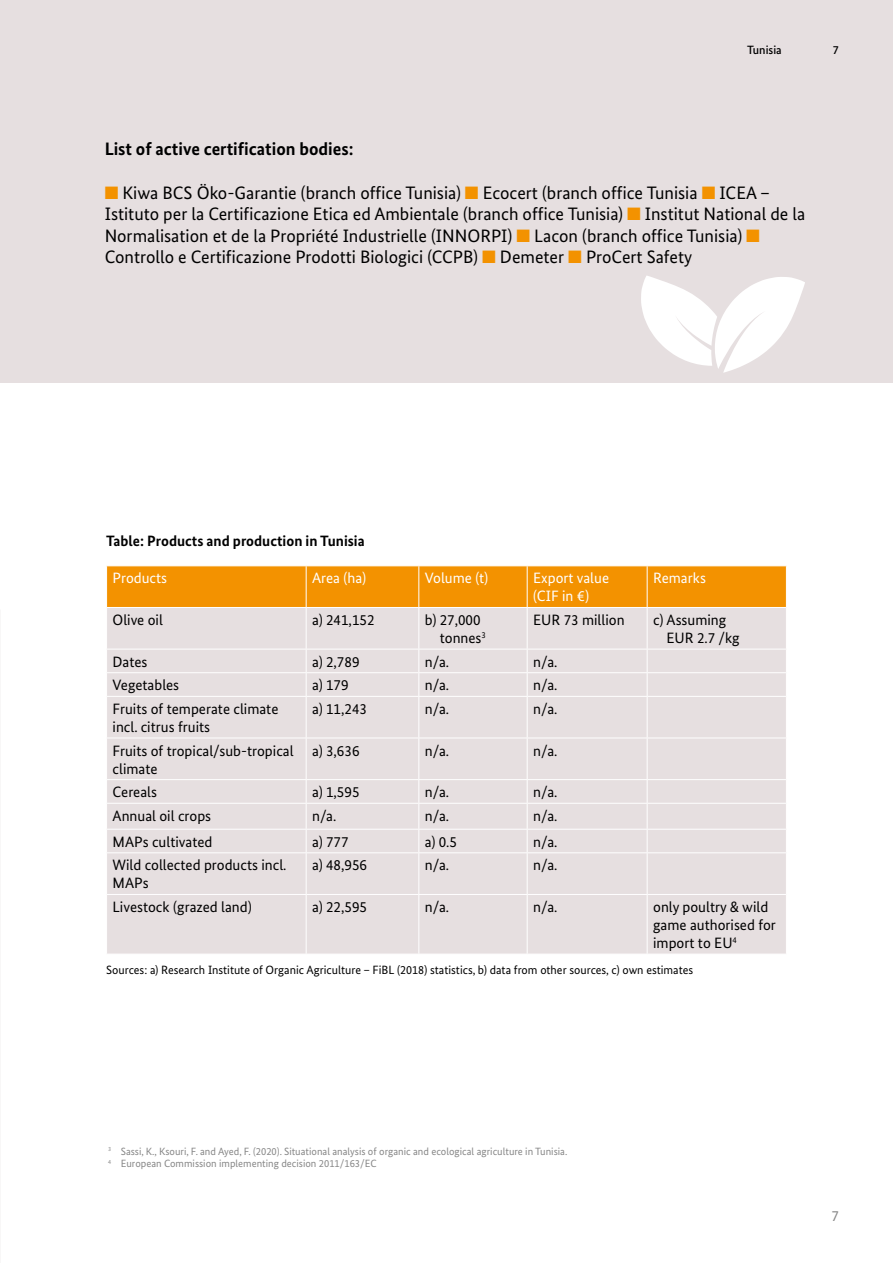
<style>
.page{position:relative;width:893px;height:1263px;background:#fff}
.page>*{position:absolute;margin:0;border:0;box-sizing:border-box;transform-origin:0 0}
.Einf__Abs{font:18px/21.6px "Bundes Sans";color:#000}
.Einf__Abs-2{font:700 18px "Bundes Sans";color:#000}
.Einf__Abs-3{font:15px/18px "Bundes Sans";color:#000}
.Einf__Abs-4{font:15px "Bundes Sans";color:#fff}
.Einf__Abs-5{font:700 15px "Bundes Sans";color:#000}
.t1{font:15px "Bundes Sans";color:#878787}
.Einf__Abs-6{font:12px "Bundes Sans";color:#000}
.Einf__Abs-7{font:500 12px "Bundes Sans";color:#000}
.Fußnote{font:10.5px "Bundes Sans";color:#878787}
.s1{color:#f39200}
</style>
<div class="page">
<div style="left:107px;top:566px;width:679px;height:41px;background:#f39200"></div>
<div style="left:107px;top:608px;width:679px;height:346px;background:#e6dfe0"></div>
<hr style="left:306px;top:566px;width:1px;height:41px;background:#fff">
<hr style="left:418px;top:566px;width:1px;height:41px;background:#fff">
<hr style="left:527px;top:566px;width:1px;height:41px;background:#fff">
<hr style="left:647px;top:566px;width:1px;height:41px;background:#fff">
<hr style="left:306px;top:608px;width:1px;height:41px;background:#fff">
<hr style="left:418px;top:608px;width:1px;height:41px;background:#fff">
<hr style="left:527px;top:608px;width:1px;height:41px;background:#fff">
<hr style="left:647px;top:608px;width:1px;height:41px;background:#fff">
<hr style="left:106px;top:649px;width:200px;height:1px;background:#fff">
<hr style="left:306px;top:649px;width:113px;height:1px;background:#fff">
<hr style="left:419px;top:649px;width:108px;height:1px;background:#fff">
<hr style="left:527px;top:649px;width:120px;height:1px;background:#fff">
<hr style="left:647px;top:649px;width:140px;height:1px;background:#fff">
<hr style="left:106px;top:672px;width:200px;height:1px;background:#fff">
<hr style="left:306px;top:672px;width:113px;height:1px;background:#fff">
<svg style="left:306px;top:650px;width:1px;height:46px"></svg>
<hr style="left:419px;top:672px;width:108px;height:1px;background:#fff">
<svg style="left:418px;top:650px;width:1px;height:46px"></svg>
<hr style="left:527px;top:672px;width:120px;height:1px;background:#fff">
<svg style="left:527px;top:650px;width:1px;height:46px"></svg>
<hr style="left:647px;top:672px;width:140px;height:1px;background:#fff">
<svg style="left:647px;top:650px;width:1px;height:46px"></svg>
<hr style="left:106px;top:696px;width:200px;height:1px;background:#fff">
<hr style="left:306px;top:696px;width:113px;height:1px;background:#fff">
<hr style="left:306px;top:697px;width:1px;height:41px;background:#fff">
<hr style="left:419px;top:696px;width:108px;height:1px;background:#fff">
<hr style="left:418px;top:697px;width:1px;height:41px;background:#fff">
<hr style="left:527px;top:696px;width:120px;height:1px;background:#fff">
<hr style="left:527px;top:697px;width:1px;height:41px;background:#fff">
<hr style="left:647px;top:696px;width:140px;height:1px;background:#fff">
<hr style="left:647px;top:697px;width:1px;height:41px;background:#fff">
<hr style="left:106px;top:738px;width:200px;height:1px;background:#fff">
<hr style="left:306px;top:738px;width:113px;height:1px;background:#fff">
<hr style="left:306px;top:738px;width:1px;height:41px;background:#fff">
<hr style="left:419px;top:738px;width:108px;height:1px;background:#fff">
<hr style="left:418px;top:738px;width:1px;height:41px;background:#fff">
<hr style="left:527px;top:738px;width:120px;height:1px;background:#fff">
<hr style="left:527px;top:738px;width:1px;height:41px;background:#fff">
<hr style="left:647px;top:738px;width:140px;height:1px;background:#fff">
<hr style="left:647px;top:738px;width:1px;height:41px;background:#fff">
<hr style="left:106px;top:779px;width:200px;height:1px;background:#fff">
<hr style="left:306px;top:779px;width:113px;height:1px;background:#fff">
<hr style="left:419px;top:779px;width:108px;height:1px;background:#fff">
<hr style="left:527px;top:779px;width:120px;height:1px;background:#fff">
<hr style="left:647px;top:779px;width:140px;height:1px;background:#fff">
<hr style="left:106px;top:803px;width:200px;height:1px;background:#fff">
<hr style="left:306px;top:803px;width:113px;height:1px;background:#fff">
<hr style="left:419px;top:803px;width:108px;height:1px;background:#fff">
<hr style="left:527px;top:803px;width:120px;height:1px;background:#fff">
<hr style="left:647px;top:803px;width:140px;height:1px;background:#fff">
<hr style="left:106px;top:829px;width:200px;height:1px;background:#fff">
<hr style="left:306px;top:829px;width:113px;height:1px;background:#fff">
<svg style="left:306px;top:780px;width:1px;height:72px"></svg>
<hr style="left:419px;top:829px;width:108px;height:1px;background:#fff">
<svg style="left:418px;top:780px;width:1px;height:72px"></svg>
<hr style="left:527px;top:829px;width:120px;height:1px;background:#fff">
<svg style="left:527px;top:780px;width:1px;height:72px"></svg>
<hr style="left:647px;top:829px;width:140px;height:1px;background:#fff">
<svg style="left:647px;top:780px;width:1px;height:72px"></svg>
<hr style="left:106px;top:852px;width:200px;height:1px;background:#fff">
<hr style="left:306px;top:852px;width:113px;height:1px;background:#fff">
<hr style="left:306px;top:853px;width:1px;height:41px;background:#fff">
<hr style="left:419px;top:852px;width:108px;height:1px;background:#fff">
<hr style="left:418px;top:853px;width:1px;height:41px;background:#fff">
<hr style="left:527px;top:852px;width:120px;height:1px;background:#fff">
<hr style="left:527px;top:853px;width:1px;height:41px;background:#fff">
<hr style="left:647px;top:852px;width:140px;height:1px;background:#fff">
<hr style="left:647px;top:853px;width:1px;height:41px;background:#fff">
<hr style="left:106px;top:894px;width:200px;height:1px;background:#fff">
<hr style="left:306px;top:894px;width:113px;height:1px;background:#fff">
<hr style="left:306px;top:895px;width:1px;height:59px;background:#fff">
<hr style="left:419px;top:894px;width:108px;height:1px;background:#fff">
<hr style="left:418px;top:895px;width:1px;height:59px;background:#fff">
<hr style="left:527px;top:894px;width:120px;height:1px;background:#fff">
<hr style="left:527px;top:895px;width:1px;height:59px;background:#fff">
<hr style="left:647px;top:894px;width:140px;height:1px;background:#fff">
<hr style="left:647px;top:895px;width:1px;height:59px;background:#fff">
<div style="left:0;top:0;width:893px;height:383px;background:#e6dfe0"></div>
<svg style="left:641px;top:276px;width:164px;height:97px"></svg>
<p class="Einf__Abs-7" style="left:747px;top:43px;width:36px">Tunisia</p>
<p class="Einf__Abs-7" style="left:833px;top:43px;width:7px">7</p>
<p class="Einf__Abs-2" style="left:105px;top:138px;width:250px">List of active certification bodies:</p>
<p class="Einf__Abs" style="left:105px;top:182px;width:702px"><span class="s1">■</span> Kiwa BCS Öko-Garantie (branch office Tunisia) <span class="s1">■</span> Ecocert (branch office Tunisia <span class="s1">■</span> ICEA – Istituto per la Certificazione Etica ed Ambientale (branch office Tunisia) <span class="s1">■</span> Institut National de la Normalisation et de la Propriété Industrielle (INNORPI) <span class="s1">■</span> Lacon (branch office Tunisia) <span class="s1">■ </span>Controllo e Certificazione Prodotti Biologici (CCPB) <span class="s1">■</span> Demeter <span class="s1">■</span> ProCert Safety</p>
<p class="Einf__Abs-5" style="left:106px;top:532px;width:260px">Table: Products and production in Tunisia</p>
<p class="Einf__Abs-4" style="left:113px;top:569px;width:56px">Products</p>
<p class="Einf__Abs-4" style="left:312px;top:569px;width:55px">Area (ha)</p>
<p class="Einf__Abs-4" style="left:425px;top:569px;width:65px">Volume (t)</p>
<p class="Einf__Abs-4" style="left:533px;top:569px;width:77px">Export value</p>
<p class="Einf__Abs-4" style="left:533px;top:587px;width:58px">(CIF in €)</p>
<p class="Einf__Abs-4" style="left:653px;top:569px;width:54px">Remarks</p>
<p class="Einf__Abs-3" style="left:113px;top:611px;width:52px">Olive oil</p>
<p class="Einf__Abs-3" style="left:312px;top:611px;width:64px">a) 241,152</p>
<p class="Einf__Abs-3" style="left:440px;top:611px;width:48px;text-indent:-15px">b) 27,000 tonnes<sup>3</sup></p>
<p class="Einf__Abs-3" style="left:533px;top:611px;width:93px">EUR 73 million</p>
<p class="Einf__Abs-3" style="left:666px;top:611px;width:75px;text-indent:-13px">c) Assuming<br>EUR 2.7 /kg</p>
<p class="Einf__Abs-3" style="left:113px;top:652px;width:36px">Dates</p>
<p class="Einf__Abs-3" style="left:312px;top:652px;width:49px">a) 2,789</p>
<p class="Einf__Abs-3" style="left:425px;top:652px;width:26px">n/a.</p>
<p class="Einf__Abs-3" style="left:533px;top:652px;width:26px">n/a.</p>
<p class="Einf__Abs-3" style="left:113px;top:676px;width:68px">Vegetables</p>
<p class="Einf__Abs-3" style="left:312px;top:676px;width:38px">a) 179</p>
<p class="Einf__Abs-3" style="left:425px;top:676px;width:26px">n/a.</p>
<p class="Einf__Abs-3" style="left:533px;top:676px;width:26px">n/a.</p>
<p class="Einf__Abs-3" style="left:113px;top:700px;width:167px">Fruits of temperate climate incl. citrus fruits</p>
<p class="Einf__Abs-3" style="left:312px;top:700px;width:56px">a) 11,243</p>
<p class="Einf__Abs-3" style="left:425px;top:700px;width:26px">n/a.</p>
<p class="Einf__Abs-3" style="left:533px;top:700px;width:26px">n/a.</p>
<p class="Einf__Abs-3" style="left:113px;top:741px;width:182px">Fruits of tropical/sub-tropical climate</p>
<p class="Einf__Abs-3" style="left:312px;top:741px;width:49px">a) 3,636</p>
<p class="Einf__Abs-3" style="left:425px;top:741px;width:26px">n/a.</p>
<p class="Einf__Abs-3" style="left:533px;top:741px;width:26px">n/a.</p>
<p class="Einf__Abs-3" style="left:113px;top:783px;width:46px">Cereals</p>
<p class="Einf__Abs-3" style="left:312px;top:783px;width:49px">a) 1,595</p>
<p class="Einf__Abs-3" style="left:425px;top:783px;width:26px">n/a.</p>
<p class="Einf__Abs-3" style="left:533px;top:783px;width:26px">n/a.</p>
<p class="Einf__Abs-3" style="left:113px;top:806px;width:100px">Annual oil crops</p>
<p class="Einf__Abs-3" style="left:312px;top:806px;width:26px">n/a.</p>
<p class="Einf__Abs-3" style="left:425px;top:806px;width:26px">n/a.</p>
<p class="Einf__Abs-3" style="left:533px;top:806px;width:26px">n/a.</p>
<p class="Einf__Abs-3" style="left:113px;top:832px;width:101px">MAPs cultivated</p>
<p class="Einf__Abs-3" style="left:312px;top:832px;width:38px">a) 777</p>
<p class="Einf__Abs-3" style="left:425px;top:832px;width:34px">a) 0.5</p>
<p class="Einf__Abs-3" style="left:533px;top:832px;width:26px">n/a.</p>
<p class="Einf__Abs-3" style="left:113px;top:856px;width:175px">Wild collected products incl.<br>MAPs</p>
<p class="Einf__Abs-3" style="left:312px;top:856px;width:56px">a) 48,956</p>
<p class="Einf__Abs-3" style="left:425px;top:856px;width:26px">n/a.</p>
<p class="Einf__Abs-3" style="left:533px;top:856px;width:26px">n/a.</p>
<p class="Einf__Abs-3" style="left:113px;top:898px;width:141px">Livestock (grazed land)</p>
<p class="Einf__Abs-3" style="left:312px;top:898px;width:56px">a) 22,595</p>
<p class="Einf__Abs-3" style="left:425px;top:898px;width:26px">n/a.</p>
<p class="Einf__Abs-3" style="left:533px;top:898px;width:26px">n/a.</p>
<p class="Einf__Abs-3" style="left:653px;top:898px;width:124px">only poultry &amp; wild game authorised for import to EU<sup>4</sup></p>
<p class="Einf__Abs-6" style="left:106px;top:962px;width:588px">Sources: a) Research Institute of Organic Agriculture – FiBL (2018) statistics, b) data from other sources, c) own estimates</p>
<p class="Fußnote" style="left:108px;top:1144px;width:461px"><sup>3</sup> Sassi, K., Ksouri, F. and Ayed, F. (2020). Situational analysis of organic and ecological agriculture in Tunisia.</p>
<p class="Fußnote" style="left:108px;top:1157px;width:270px"><sup>4</sup> European Commission implementing decision 2011/163/EC</p>
<p class="t1" style="left:831px;top:1206px;width:9px">7</p>
</div>
